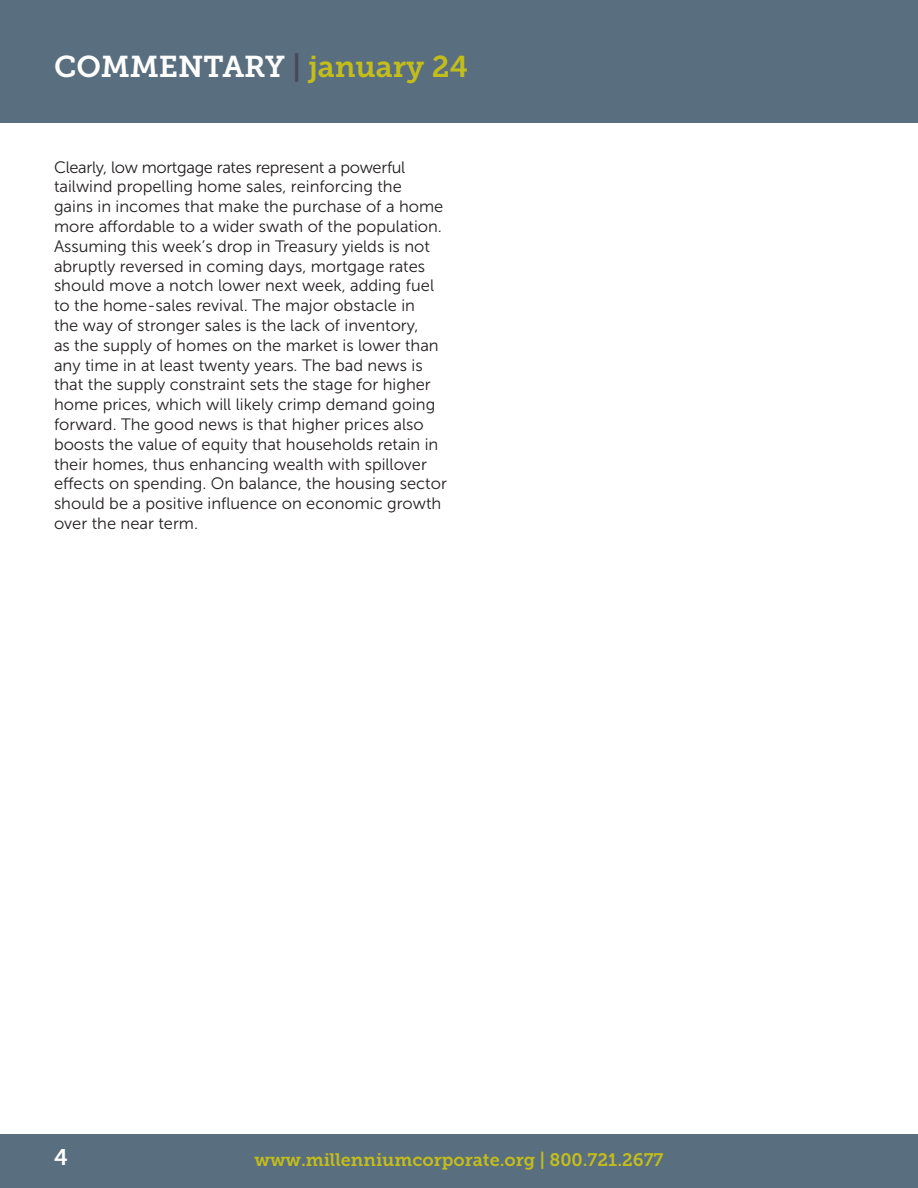
<style>
.page{position:relative;width:918px;height:1188px;background:#fff}
.page>*{position:absolute;margin:0;border:0;box-sizing:border-box;transform-origin:0 0}
.t1{font:30px "Museo Slab 700";color:#fff}
.t2{font:22.5px "Museo Slab 700";color:#fff}
.t3{font:18px "Museo Slab 700";color:#c3bd1c}
.No_Spacing{font:16.5px/19.8px "Museo Sans 300";color:#231f20}
.s1{color:#464b59}
.s2{color:#c3bd1c}
</style>
<div class="page">
<div style="left:0;top:0;width:918px;height:122px;background:#596e7f"></div>
<div style="left:0;top:1134px;width:918px;height:54px;background:#596e7f"></div>
<p class="t1" style="left:54px;top:49px;width:416px">COMMENTARY <span class="s1">|</span> <span class="s2">january 24</span></p>
<p class="No_Spacing" style="left:54px;top:157px;width:394px">Clearly, low mortgage rates represent a powerful tailwind propelling home sales, reinforcing the<br>gains in incomes that make the purchase of a home more affordable to a wider swath of the population.<br>Assuming this week’s drop in Treasury yields is not abruptly reversed in coming days, mortgage rates should move a notch lower next week, adding fuel to the home-sales revival. The major obstacle in<br>the way of stronger sales is the lack of inventory,<br>as the supply of homes on the market is lower than any time in at least twenty years. The bad news is that the supply constraint sets the stage for higher home prices, which will likely crimp demand going forward. The good news is that higher prices also boosts the value of equity that households retain in their homes, thus enhancing wealth with spillover effects on spending. On balance, the housing sector should be a positive influence on economic growth over the near term.</p>
<p class="t2" style="left:54px;top:1145px;width:15px">4</p>
<p class="t3" style="left:254px;top:1150px;width:411px">www.millenniumcorporate.org | 800.721.2677</p>
</div>
